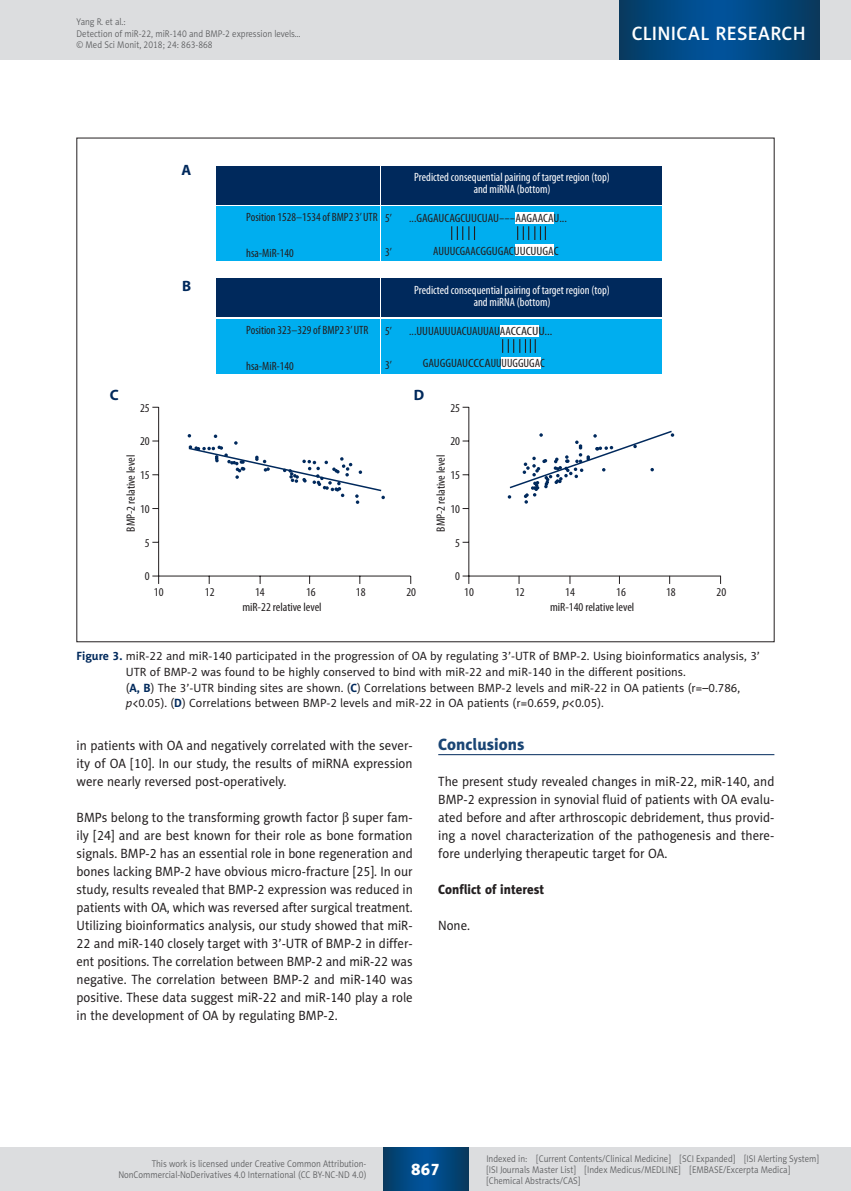
<style>
.page{position:relative;width:851px;height:1191px;background:#fff}
.page>*{position:absolute;margin:0;border:0;box-sizing:border-box;transform-origin:0 0}
.t1{font:19.5px "Naomi Sans EFN Medium";letter-spacing:.015em;color:#fff}
.MSM_Headline_1{font:16.5px "Naomi Sans EFN Heavy";color:#1a4574}
.t2{font:16.5px "Naomi Sans EFN Heavy";color:#fff}
.t3{font:700 15px "Myriad Pro";color:#00295c}
.MSM_Body{font:13.5px/18px "Naomi Sans EFN";color:#231f20;text-align:justify;scale:.95 1}
.MSM_Headline_2{font:13.5px "Naomi Sans EFN Heavy";color:#231f20;scale:.95 1}
.MSM_Rycina_tytul{font:12px/15.8px "Naomi Sans EFN";color:#231f20}
.t4{font:condensed 12px "Myriad Pro";color:#231f20}
.t5{font:condensed 12px/12px "Myriad Pro";color:#fff;text-align:center}
.t6{font:condensed 12px "Myriad Pro";color:#231f20;scale:1.05 1}
.t7{font:condensed 12px "Myriad Pro";color:#231f20;scale:1.08 1}
.t8{font:9.75px/11.2px "Naomi Sans EFN Light";color:#57585a;scale:.9 1}
.s1{font-weight:700;color:#00295c}
.s2{font-style:italic}
.s3{font-family:"Standard Sym L"}
</style>
<div class="page">
<hr style="left:438px;top:754px;width:336px;height:1px;background:#00295c">
<div style="left:216px;top:166px;width:163px;height:38px;background:#00295c"></div>
<div style="left:216px;top:206px;width:163px;height:55px;background:#00aeef"></div>
<div style="left:381px;top:166px;width:280px;height:38px;background:#00295c"></div>
<div style="left:381px;top:206px;width:280px;height:55px;background:#00aeef"></div>
<svg style="left:451px;top:226px;width:24px;height:14px"></svg>
<svg style="left:517px;top:226px;width:29px;height:14px"></svg>
<div style="left:515px;top:212px;width:38px;height:11px;background:#fff"></div>
<div style="left:514px;top:244px;width:39px;height:11px;background:#fff"></div>
<div style="left:216px;top:279px;width:163px;height:38px;background:#00295c"></div>
<div style="left:216px;top:319px;width:163px;height:55px;background:#00aeef"></div>
<div style="left:381px;top:279px;width:280px;height:38px;background:#00295c"></div>
<div style="left:381px;top:319px;width:280px;height:55px;background:#00aeef"></div>
<svg style="left:502px;top:339px;width:33px;height:14px"></svg>
<div style="left:499px;top:325px;width:39px;height:11px;background:#fff"></div>
<div style="left:501px;top:357px;width:39px;height:11px;background:#fff"></div>
<hr style="left:158px;top:407px;width:1px;height:177px;background:#231f20">
<hr style="left:152px;top:575px;width:258px;height:1px;background:#231f20">
<svg style="left:187px;top:434px;width:198px;height:70px"></svg>
<hr style="left:468px;top:407px;width:1px;height:177px;background:#231f20">
<hr style="left:462px;top:575px;width:258px;height:1px;background:#231f20">
<svg style="left:507px;top:430px;width:167px;height:73px"></svg>
<div style="left:0;top:1148px;width:850px;height:43px;background:#dcdddf"></div>
<svg style="left:383px;top:1147px;width:85px;height:43px;background:#02477e"></svg>
<div style="left:0;top:0;width:850px;height:60px;background:#dcdddf"></div>
<svg style="left:619px;top:0;width:200px;height:60px;background:#02477e"></svg>
<p class="t8" style="left:77px;top:16px;width:250px">Yang R. et al.:<br>Detection of miR-22, miR-140 and BMP-2 expression levels… © Med Sci Monit, 2018; 24: 863-868</p>
<h1 class="t1" style="left:631px;top:22px;width:175px">CLINICAL RESEARCH</h1>
<p class="t3" style="left:182px;top:161px;width:11px">A</p>
<p class="t3" style="left:182px;top:277px;width:11px">B</p>
<p class="t4" style="left:246px;top:211px;width:133px">Position 1528–1534 of BMP2 3’ UTR</p>
<p class="t4" style="left:246px;top:246px;width:49px">hsa-MiR-140</p>
<p class="t4" style="left:385px;top:212px;width:8px">5’</p>
<p class="t4" style="left:385px;top:245px;width:8px">3’</p>
<p class="t4" style="left:246px;top:324px;width:124px">Position 323–329 of BMP2 3’ UTR</p>
<p class="t4" style="left:246px;top:359px;width:49px">hsa-MiR-140</p>
<p class="t4" style="left:385px;top:325px;width:8px">5’</p>
<p class="t4" style="left:385px;top:358px;width:8px">3’</p>
<p class="t5" style="left:414px;top:171px;width:197px">Predicted consequential pairing of target region (top) and miRNA (bottom)</p>
<p class="t4" style="left:409px;top:212px;width:159px">...GAGAUCAGCUUCUAU---AAGAACAU...</p>
<p class="t4" style="left:433px;top:244px;width:127px">AUUUCGAACGGUGACUUCUUGAC</p>
<p class="t5" style="left:414px;top:284px;width:197px">Predicted consequential pairing of target region (top) and miRNA (bottom)</p>
<p class="t4" style="left:409px;top:324px;width:145px">...UUUAUUUACUAUUAUAACCACUU...</p>
<p class="t7" style="left:423px;top:356px;width:114px">GAUGGUAUCCCAUUUUGGUGAC</p>
<p class="t3" style="left:110px;top:385px;width:10px">C</p>
<p class="t3" style="left:413px;top:385px;width:12px">D</p>
<p class="t6" style="left:140px;top:401px;width:11px">25</p>
<p class="t6" style="left:140px;top:435px;width:11px">20</p>
<p class="t6" style="left:140px;top:468px;width:11px">15</p>
<p class="t6" style="left:140px;top:502px;width:11px">10</p>
<p class="t6" style="left:145px;top:536px;width:6px">5</p>
<p class="t6" style="left:145px;top:570px;width:6px">0</p>
<p class="t6" style="left:124px;top:531px;width:75px;rotate:-90deg">BMP-2 relative level</p>
<p class="t6" style="left:450px;top:401px;width:11px">25</p>
<p class="t6" style="left:450px;top:435px;width:11px">20</p>
<p class="t6" style="left:450px;top:468px;width:11px">15</p>
<p class="t6" style="left:450px;top:502px;width:11px">10</p>
<p class="t6" style="left:455px;top:536px;width:6px">5</p>
<p class="t6" style="left:455px;top:570px;width:6px">0</p>
<p class="t6" style="left:434px;top:531px;width:75px;rotate:-90deg">BMP-2 relative level</p>
<p class="t6" style="left:154px;top:585px;width:11px">10</p>
<p class="t6" style="left:205px;top:585px;width:11px">12</p>
<p class="t6" style="left:255px;top:585px;width:11px">14</p>
<p class="t6" style="left:306px;top:585px;width:11px">16</p>
<p class="t6" style="left:356px;top:585px;width:11px">18</p>
<p class="t6" style="left:406px;top:585px;width:11px">20</p>
<p class="t6" style="left:464px;top:585px;width:11px">10</p>
<p class="t6" style="left:515px;top:585px;width:11px">12</p>
<p class="t6" style="left:565px;top:585px;width:11px">14</p>
<p class="t6" style="left:616px;top:585px;width:11px">16</p>
<p class="t6" style="left:666px;top:585px;width:11px">18</p>
<p class="t6" style="left:716px;top:585px;width:11px">20</p>
<p class="t6" style="left:242px;top:600px;width:77px">miR-22 relative level</p>
<p class="t6" style="left:550px;top:600px;width:82px">miR-140 relative level</p>
<p class="MSM_Rycina_tytul" style="left:126px;top:648px;width:635px;text-indent:-49px"><span class="s1">Figure 3.</span> miR-22 and miR-140 participated in the progression of OA by regulating 3’-UTR of BMP-2. Using bioinformatics analysis, 3’ UTR of BMP-2 was found to be highly conserved to bind with miR-22 and miR-140 in the different positions.<br>(<span class="s1">A, B</span>) The 3’-UTR binding sites are shown. (<span class="s1">C</span>) Correlations between BMP-2 levels and miR-22 in OA patients (r=–0.786, <span class="s2">p</span>&lt;0.05). (<span class="s1">D</span>) Correlations between BMP-2 levels and miR-22 in OA patients (r=0.659, <span class="s2">p</span>&lt;0.05).</p>
<p class="MSM_Body" style="left:77px;top:736px;width:355px">in patients with OA and negatively correlated with the sever&shy;ity of OA [10]. In our study, the results of miRNA expression were nearly reversed post-operatively.</p>
<p class="MSM_Body" style="left:77px;top:808px;width:355px">BMPs belong to the transforming growth factor <span class="s3">b</span> super fam&shy;ily [24] and are best known for their role as bone formation signals. BMP-2 has an essential role in bone regeneration and bones lacking BMP-2 have obvious micro-fracture [25]. In our study, results revealed that BMP-2 expression was reduced in patients with OA, which was reversed after surgical treatment.<br>Utilizing bioinformatics analysis, our study showed that miR-22 and miR-140 closely target with 3’-UTR of BMP-2 in differ&shy;ent positions. The correlation between BMP-2 and miR-22 was negative. The correlation between BMP-2 and miR-140 was positive. These data suggest miR-22 and miR-140 play a role in the development of OA by regulating BMP-2.</p>
<p class="MSM_Headline_1" style="left:438px;top:734px;width:88px">Conclusions</p>
<p class="MSM_Body" style="left:438px;top:772px;width:355px">The present study revealed changes in miR-22, miR-140, and BMP-2 expression in synovial fluid of patients with OA evalu&shy;ated before and after arthroscopic debridement, thus provid&shy;ing a novel characterization of the pathogenesis and there&shy;fore underlying therapeutic target for OA.</p>
<p class="MSM_Headline_2" style="left:438px;top:881px;width:113px">Conflict of interest</p>
<p class="MSM_Body" style="left:438px;top:916px;width:35px">None.</p>
<p class="t8" style="left:118px;top:1158px;width:277px;text-align:right">This work is licensed under Creative Common Attribution-<br>NonCommercial-NoDerivatives 4.0 International (CC BY-NC-ND 4.0)</p>
<p class="t2" style="left:411px;top:1159px;width:30px">867</p>
<p class="t8" style="left:486px;top:1152px;width:371px">Indexed in: [Current Contents/Clinical Medicine] [SCI Expanded] [ISI Alerting System] [ISI Journals Master List] [Index Medicus/MEDLINE] [EMBASE/Excerpta Medica] [Chemical Abstracts/CAS]</p>
</div>
